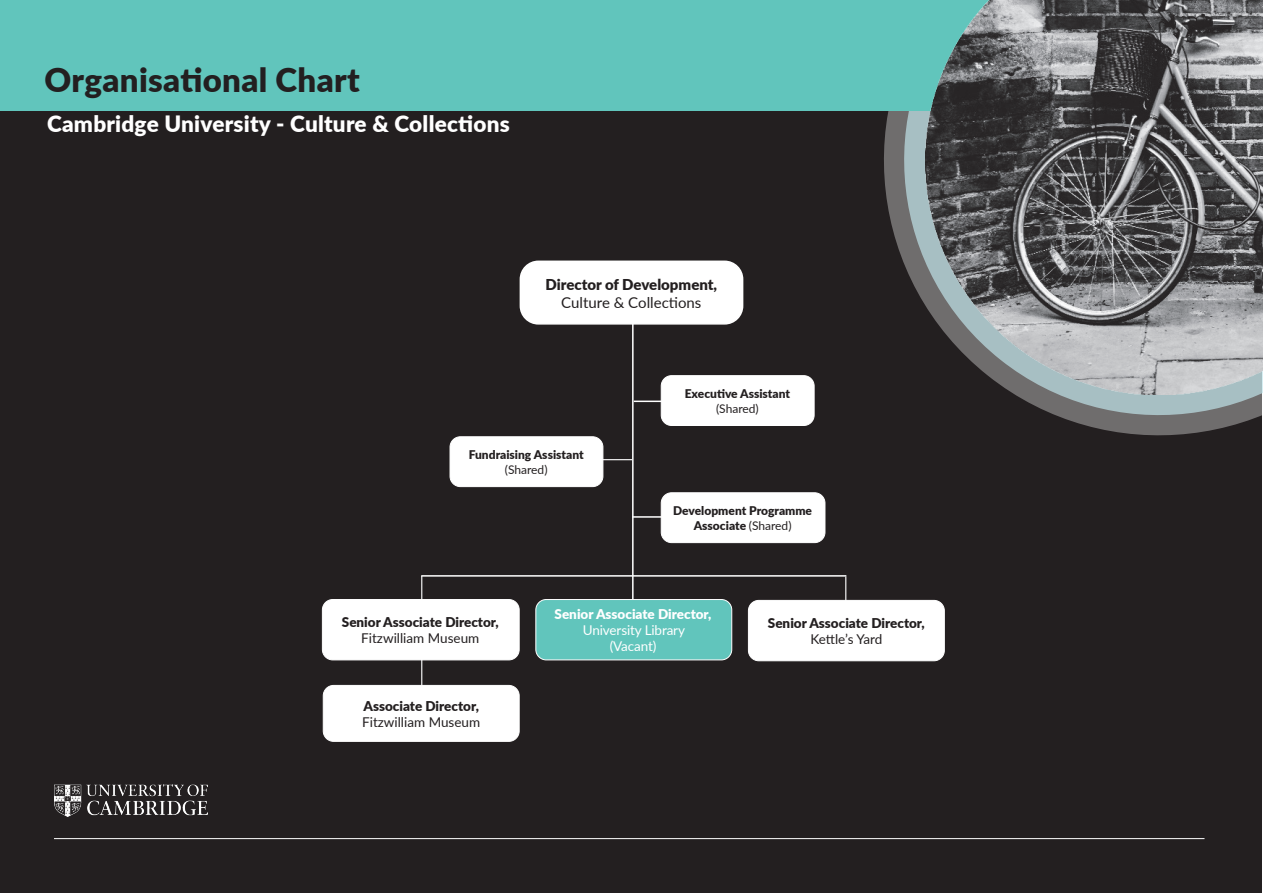
<style>
.page{position:relative;width:1263px;height:893px;background:#fff}
.page>*{position:absolute;margin:0;border:0;box-sizing:border-box;transform-origin:0 0}
.t1{font:900 33px "Lato";letter-spacing:.01em;color:#231f20}
.t2{font:900 22.5px "Lato";letter-spacing:.01em;color:#fff}
.t3{font:900 15px/18px "Lato";color:#231f20;text-align:center}
.t4{font:900 13.5px "Lato";color:#231f20}
.t5{font:13.5px "Lato";color:#231f20}
.t6{font:13.5px "Lato";letter-spacing:-.01em;color:#fff}
.t7{font:900 13.5px "Lato";color:#fff}
.t8{font:900 12px/14.4px "Lato";color:#231f20;text-align:center}
.t9{font:12px "Lato";color:#231f20}
.s1{font-weight:400}
</style>
<div class="page">
<div style="left:0;top:106px;width:1262px;height:787px;background:#231f20"></div>
<svg style="left:884px;top:111px;width:378px;height:325px"></svg>
<div style="left:0;top:0;width:1261px;height:111px;background:#61c5bc"></div>
<img style="left:925px;top:0;width:338px;height:394px">
<hr style="left:54px;top:838px;width:1150px;height:1px;background:#fff">
<img style="left:54px;top:784px;width:154px;height:32px">
<hr style="left:632px;top:293px;width:2px;height:320px;background:#fff">
<div style="left:520px;top:261px;width:223px;height:63px;background:#fff;border-radius:18px"></div>
<div style="left:520px;top:261px;width:223px;height:64px;border:2px solid #fff;border-radius:18px"></div>
<hr style="left:634px;top:401px;width:30px;height:1px;background:#fff">
<hr style="left:632px;top:516px;width:30px;height:2px;background:#fff">
<hr style="left:421px;top:575px;width:425px;height:2px;background:#fff">
<hr style="left:421px;top:576px;width:1px;height:114px;background:#fff">
<hr style="left:845px;top:577px;width:1px;height:77px;background:#fff">
<div style="left:748px;top:600px;width:196px;height:61px;background:#fff;border-radius:10px"></div>
<div style="left:748px;top:600px;width:197px;height:61px;border:1px solid #fff;border-radius:10px"></div>
<div style="left:323px;top:685px;width:196px;height:56px;background:#fff;border-radius:10px"></div>
<div style="left:323px;top:685px;width:197px;height:57px;border:1px solid #fff;border-radius:10px"></div>
<div style="left:322px;top:599px;width:197px;height:61px;background:#fff;border-radius:10px"></div>
<div style="left:322px;top:599px;width:198px;height:61px;border:1px solid #fff;border-radius:10px"></div>
<div style="left:536px;top:599px;width:196px;height:61px;background:#61c5bc;border-radius:10px"></div>
<div style="left:535px;top:599px;width:197px;height:61px;border:1px solid #fff;border-radius:10px"></div>
<div style="left:450px;top:437px;width:153px;height:50px;background:#fff;border-radius:10px"></div>
<div style="left:450px;top:436px;width:153px;height:51px;border:1px solid #fff;border-radius:10px"></div>
<div style="left:661px;top:376px;width:153px;height:49px;background:#fff;border-radius:10px"></div>
<div style="left:661px;top:375px;width:153px;height:51px;border:1px solid #fff;border-radius:10px"></div>
<div style="left:661px;top:493px;width:164px;height:50px;background:#fff;border-radius:10px"></div>
<div style="left:661px;top:492px;width:164px;height:51px;border:1px solid #fff;border-radius:10px"></div>
<hr style="left:600px;top:459px;width:32px;height:1px;background:#fff">
<p class="t1" style="left:45px;top:56px;width:317px">Organisational Chart</p>
<p class="t2" style="left:47px;top:107px;width:464px">Cambridge University - Culture &amp; Collections</p>
<p class="t3" style="left:545px;top:274px;width:173px">Director of Development,<br><span class="s1">Culture &amp; Collections</span></p>
<p class="t8" style="left:685px;top:386px;width:107px">Executive Assistant</p>
<p class="t9" style="left:716px;top:400px;width:44px">(Shared)</p>
<p class="t8" style="left:469px;top:447px;width:117px">Fundraising Assistant</p>
<p class="t9" style="left:505px;top:461px;width:44px">(Shared)</p>
<p class="t8" style="left:673px;top:503px;width:140px">Development Programme<br>Associate <span class="s1">(Shared)</span></p>
<p class="t4" style="left:342px;top:612px;width:158px">Senior Associate Director,</p>
<p class="t5" style="left:361px;top:629px;width:120px">Fitzwilliam Museum</p>
<p class="t4" style="left:363px;top:696px;width:117px">Associate Director,</p>
<p class="t5" style="left:362px;top:712px;width:120px">Fitzwilliam Museum</p>
<p class="t7" style="left:554px;top:604px;width:158px">Senior Associate Director,</p>
<p class="t6" style="left:583px;top:621px;width:104px">University Library</p>
<p class="t6" style="left:610px;top:637px;width:48px">(Vacant)</p>
<p class="t4" style="left:768px;top:613px;width:158px">Senior Associate Director,</p>
<p class="t5" style="left:810px;top:629px;width:74px">Kettle’s Yard</p>
</div>
